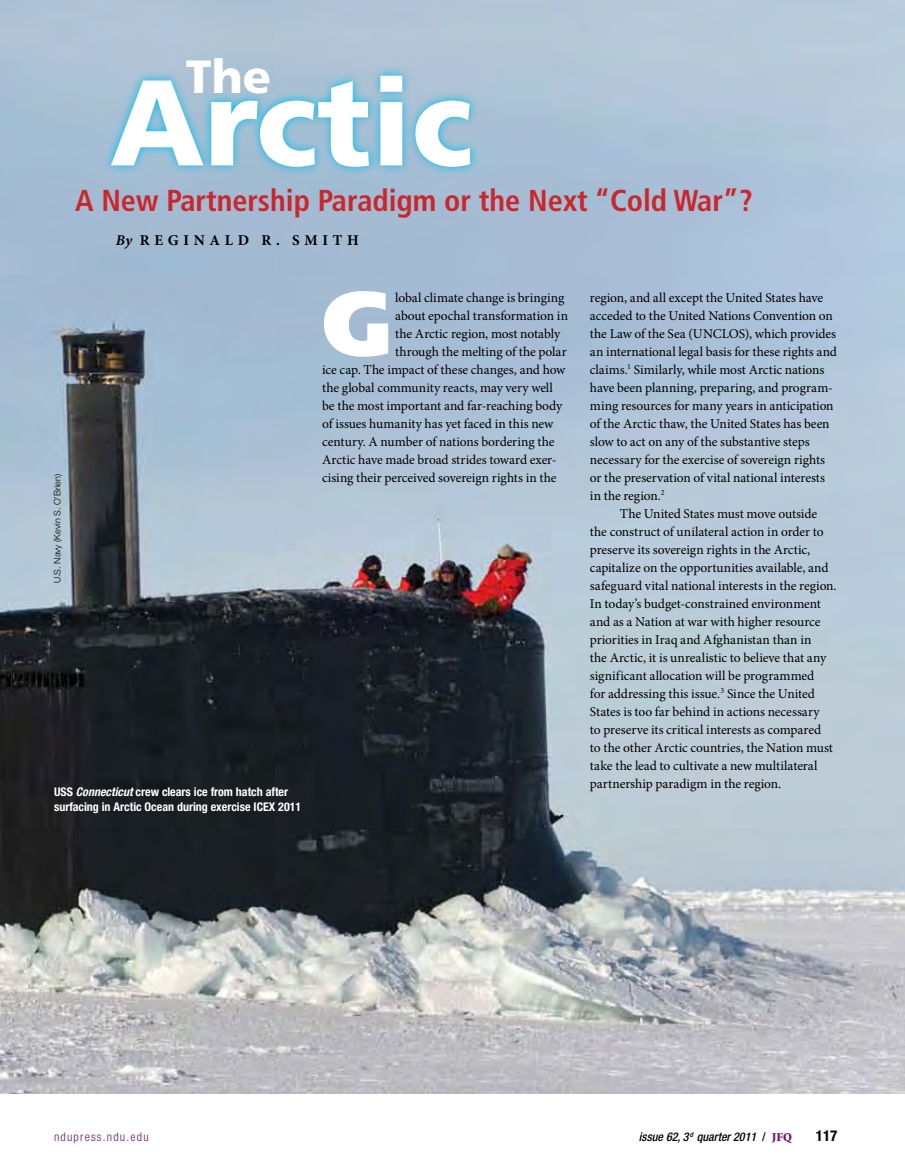
<style>
.page{position:relative;width:905px;height:1175px;background:#fff}
.page>*{position:absolute;margin:0;border:0;box-sizing:border-box;transform-origin:0 0}
.t1{font:900 121.5px "Frutiger LT Std";color:#fff}
.BODY__1st_Paragraph{font:900 90.9px "Frutiger LT Std";color:#fff}
.t2{font:900 46.5px "Frutiger LT Std";color:#fff}
.t3{font:700 condensed 30.15px "Frutiger LT Std";color:#c9272c}
.PAGE__Byline{font:700 15px "Minion Pro";letter-spacing:.31em;color:#000}
.t4{font:700 condensed 15px "Helvetica Neue LT Std";color:#000}
.BODY__1st_Paragraph-2{font:13.5px/18px "Minion Pro";letter-spacing:-.005em;color:#000}
.BODY__Text_9_11-15_o{font:13.5px/18px "Minion Pro";letter-spacing:-.005em;color:#000}
.PHOTO__Caption_-_whi{font:700 condensed 12px/15px "Helvetica Neue LT Std";color:#fff}
.t5{font:italic 500 condensed 12px "Helvetica Neue LT Std";color:#000}
.t6{font:300 condensed 12px "Helvetica Neue LT Std";letter-spacing:.1em;color:#711471}
.PHOTO__Credit{font:300 9px "Helvetica Neue LT Std";color:#000}
.s1{font-style:italic}
.s2{font-style:normal}
.s3{font-family:"Minion Std";font-weight:900;font-style:normal;font-stretch:normal;color:#711471}
</style>
<div class="page">
<img style="left:0;top:0;width:904px;height:1094px">
<svg style="left:102px;top:66px;width:378px;height:111px;background:#6ebfdd"></svg>
<p class="t2" style="left:186px;top:49px;width:87px">The</p>
<p class="t1" style="left:110px;top:49px;width:364px">Arctic</p>
<p class="t3" style="left:75px;top:183px;width:679px">A New Partnership Paradigm or the Next “Cold War”?</p>
<p class="PAGE__Byline" style="left:116px;top:229px;width:244px"><span class="s1">By</span> REGINALD R. SMITH</p>
<p class="PHOTO__Credit" style="left:52px;top:583px;width:111px;rotate:-90deg">U.S. Navy (Kevin S. O’Brien)</p>
<p class="PHOTO__Caption_-_whi" style="left:54px;top:784px;width:249px">USS <span class="s1">Connecticut</span> crew clears ice from hatch after surfacing in Arctic Ocean during exercise ICEX 2011</p>
<p class="BODY__1st_Paragraph" style="left:322px;top:268px;width:72px">G</p>
<p class="BODY__1st_Paragraph-2" style="left:395px;top:288px;width:171px">lobal climate change is bringing</p>
<p class="BODY__1st_Paragraph-2" style="left:395px;top:306px;width:174px">about epochal transformation in</p>
<p class="BODY__1st_Paragraph-2" style="left:395px;top:324px;width:166px">the Arctic region, most notably</p>
<p class="BODY__1st_Paragraph-2" style="left:395px;top:342px;width:173px">through the melting of the polar</p>
<p class="BODY__1st_Paragraph-2" style="left:322px;top:360px;width:245px">ice cap. The impact of these changes, and how</p>
<p class="BODY__1st_Paragraph-2" style="left:322px;top:378px;width:232px">the global community reacts, may very well</p>
<p class="BODY__1st_Paragraph-2" style="left:322px;top:396px;width:241px">be the most important and far-reaching body</p>
<p class="BODY__1st_Paragraph-2" style="left:322px;top:414px;width:233px">of issues humanity has yet faced in this new</p>
<p class="BODY__1st_Paragraph-2" style="left:322px;top:432px;width:234px">century. A number of nations bordering the</p>
<p class="BODY__1st_Paragraph-2" style="left:322px;top:450px;width:236px">Arctic have made broad strides toward exer-</p>
<p class="BODY__1st_Paragraph-2" style="left:322px;top:468px;width:236px">cising their perceived sovereign rights in the</p>
<p class="BODY__1st_Paragraph-2" style="left:590px;top:288px;width:248px">region, and all except the United States have acceded to the United Nations Convention on the Law of the Sea (UNCLOS), which provides an international legal basis for these rights and claims.<sup>1</sup> Similarly, while most Arctic nations have been planning, preparing, and program&shy;ming resources for many years in anticipation of the Arctic thaw, the United States has been slow to act on any of the substantive steps necessary for the exercise of sovereign rights or the preservation of vital national interests in the region.<sup>2</sup></p>
<p class="BODY__Text_9_11-15_o" style="left:590px;top:504px;width:248px;text-indent:30px">The United States must move outside the construct of unilateral action in order to preserve its sovereign rights in the Arctic, capitalize on the opportunities available, and safeguard vital national interests in the region.<br>In today’s budget-constrained environment and as a Nation at war with higher resource priorities in Iraq and Afghanistan than in<br>the Arctic, it is unrealistic to believe that any significant allocation will be programmed<br>for addressing this issue.<sup>3</sup> Since the United States is too far behind in actions necessary<br>to preserve its critical interests as compared<br>to the other Arctic countries, the Nation must take the lead to cultivate a new multilateral partnership paradigm in the region.</p>
<p class="t6" style="left:54px;top:1129px;width:96px">ndupress.ndu.edu</p>
<p class="t5" style="left:639px;top:1129px;width:154px">issue 62, 3 <sup>d</sup> quarter 2011 <span class="s2">/</span> <span class="s3">JFQ</span></p>
<p class="t4" style="left:815px;top:1126px;width:23px">117</p>
</div>
